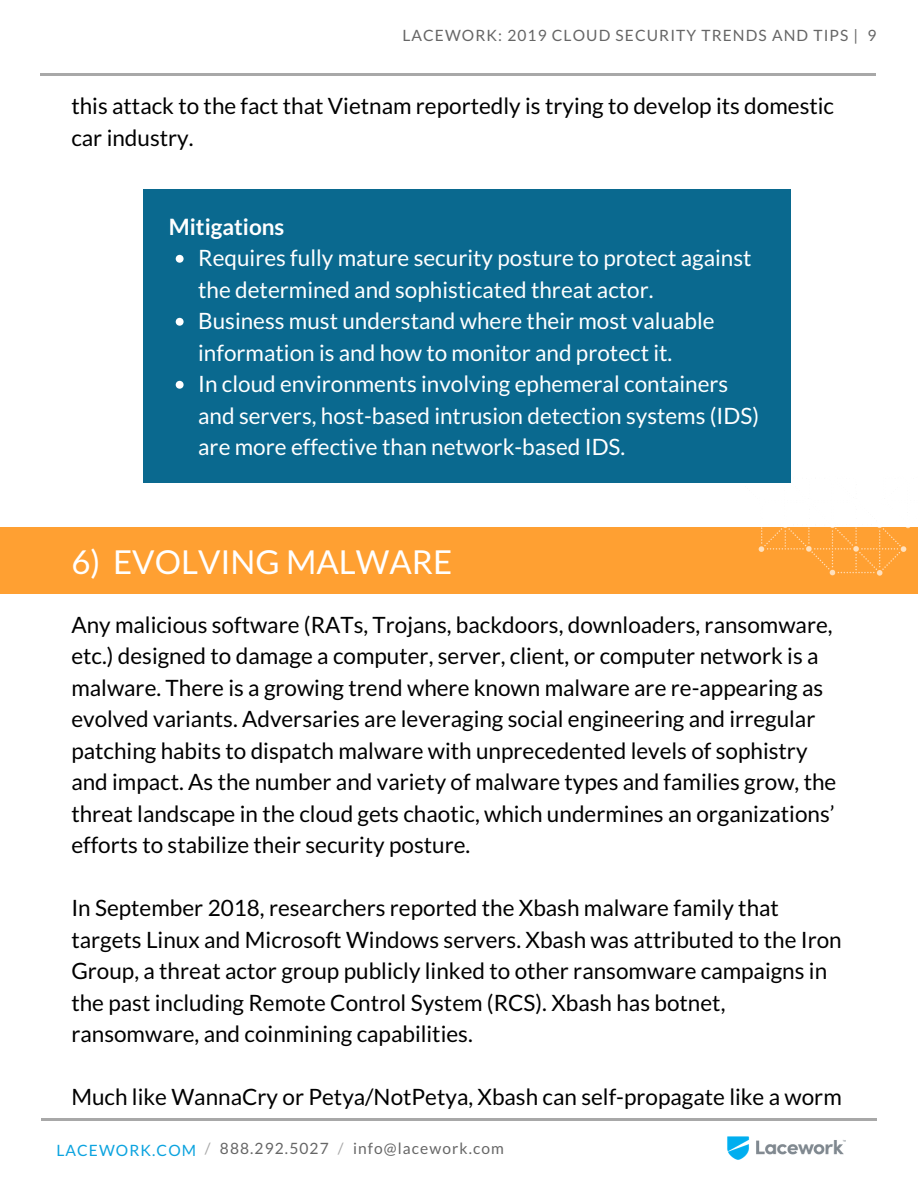
<style>
.page{position:relative;width:918px;height:1188px;background:#fff}
.page>*{position:absolute;margin:0;border:0;box-sizing:border-box;transform-origin:0 0}
.t1{font:33px "Lato";color:#fffffe}
.t2{font:22.5px/31.5px "Lato";color:#000}
.t3{font:22.5px/31.5px "Lato";color:#fff}
.t4{font:700 22.5px "Lato";color:#fff}
.t5{font:15.6px "Lato";letter-spacing:.07em;color:#666}
.t6{font:15.6px "Lato";letter-spacing:.07em;color:#0ba3df}
.s1{color:#fff}
.s2{color:#a8a8a8}
</style>
<div class="page">
<hr style="left:40px;top:73px;width:835px;height:2px;background:#a8a8a8">
<img style="left:727px;top:1136px;width:119px;height:24px">
<hr style="left:41px;top:1119px;width:835px;height:2px;background:#a8a8a8">
<div style="left:0;top:528px;width:918px;height:66px;background:#ffa032"></div>
<img style="left:728px;top:527px;width:190px;height:49px">
<div style="left:143px;top:189px;width:648px;height:294px;background:#0a698f"></div>
<svg style="left:176px;top:255px;width:8px;height:8px"></svg>
<svg style="left:176px;top:318px;width:8px;height:8px"></svg>
<svg style="left:176px;top:381px;width:8px;height:8px"></svg>
<p class="t5" style="left:402px;top:25px;width:476px">LACEWORK: 2019 CLOUD SECURITY TRENDS AND TIPS | 9</p>
<p class="t2" style="left:71px;top:90px;width:764px">this attack to the fact that Vietnam reportedly is trying to develop its domestic car industry.</p>
<p class="t4" style="left:169px;top:212px;width:117px">Mitigations</p>
<p class="t3" style="left:198px;top:242px;width:562px">Requires fully mature security posture to protect against the determined and sophisticated threat actor.<br>Business must understand where their most valuable information is and how to monitor and protect it.<br>In cloud environments involving ephemeral containers and servers, host-based intrusion detection systems (IDS) are more effective than network-based IDS.</p>
<h1 class="t1" style="left:71px;top:541px;width:382px">6) EVOLVING MALWARE</h1>
<p class="t2" style="left:71px;top:608px;width:766px">Any malicious software (RATs, Trojans, backdoors, downloaders, ransomware, etc.) designed to damage a computer, server, client, or computer network is a malware. There is a growing trend where known malware are re-appearing as evolved variants. Adversaries are leveraging social engineering and irregular patching habits to dispatch malware with unprecedented levels of sophistry and impact. As the number and variety of malware types and families grow, the threat landscape in the cloud gets chaotic, which undermines an organizations’ efforts to stabilize their security posture.</p>
<p class="t2" style="left:71px;top:892px;width:772px">In September 2018, researchers reported the Xbash malware family that targets Linux and Microsoft Windows servers. Xbash was attributed to the Iron Group, a threat actor group publicly linked to other ransomware campaigns in the past including Remote Control System (RCS). Xbash has botnet, ransomware, and coinmining capabilities.</p>
<p class="t2" style="left:71px;top:1081px;width:772px">Much like WannaCry or Petya/NotPetya, Xbash can self-propagate like a worm</p>
<p class="t5" style="left:89px;top:1139px;width:416px"><span class="s1">lacework.com</span> <span class="s2">/</span> 888.292.5027 <span class="s2">/</span> info@lacework.com</p>
<p class="t6" style="left:56px;top:1140px;width:141px">LACEWORK.COM</p>
</div>
